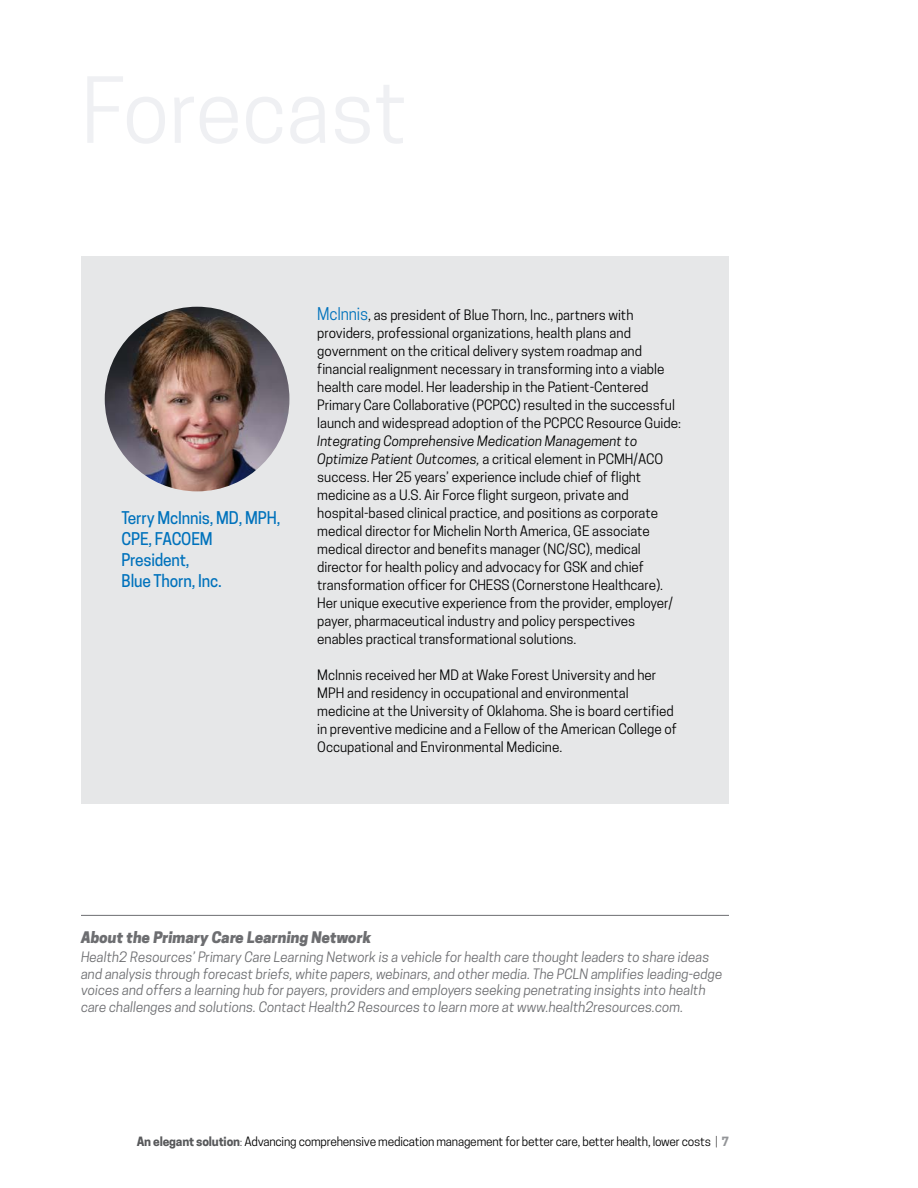
<style>
.page{position:relative;width:918px;height:1188px;background:#fff}
.page>*{position:absolute;margin:0;border:0;box-sizing:border-box;transform-origin:0 0}
.BIO-copy{font:500 16.5px/21px "Cooper Hewitt";letter-spacing:-.01em;color:#0072bc;scale:.94 1}
.body{font:italic 800 15px "Cooper Hewitt";color:#6d6e71}
.BIO-copy-2{font:13.5px/18px "Cooper Hewitt";color:#000}
.body-2{font:italic 13.5px/16.5px "Cooper Hewitt";color:#6d6e71}
.t1{font:12px "Cooper Hewitt";letter-spacing:-.015em;color:#000}
.s1{font-size:16.5px;color:#0072bc}
.s2{font-style:italic}
.s3{font-weight:700;color:#58595b}
.s4{color:#58595b}
.s5{font-weight:300}
.s6{font-weight:700;color:#939598}
</style>
<div class="page">
<div style="left:81px;top:256px;width:648px;height:548px;background:#e6e7e8"></div>
<img style="left:105px;top:307px;width:184px;height:184px;border-radius:92px">
<hr style="left:81px;top:915px;width:648px;height:1px;background:#6d6e71">
<p class="BIO-copy" style="left:122px;top:507px;width:170px">Terry McInnis, MD, MPH,<br>CPE, FACOEM</p>
<p class="BIO-copy" style="left:122px;top:549px;width:108px">President,<br>Blue Thorn, Inc.</p>
<p class="BIO-copy-2" style="left:317px;top:306px;width:365px"><span class="s1">McInnis</span>, as president of Blue Thorn, Inc., partners with providers, professional organizations, health plans and government on the critical delivery system roadmap and financial realignment necessary in transforming into a viable health care model. Her leadership in the Patient-Centered Primary Care Collaborative (PCPCC) resulted in the successful launch and widespread adoption of the PCPCC Resource Guide:<br><span class="s2">Integrating Comprehensive Medication Management to Optimize Patient Outcomes,</span> a critical element in PCMH/ACO success. Her 25 years’ experience include chief of flight medicine as a U.S. Air Force flight surgeon, private and hospital-based clinical practice, and positions as corporate medical director for Michelin North America, GE associate medical director and benefits manager (NC/SC), medical director for health policy and advocacy for GSK and chief transformation officer for CHESS (Cornerstone Healthcare).<br>Her unique executive experience from the provider, employer/ payer, pharmaceutical industry and policy perspectives enables practical transformational solutions.</p>
<p class="BIO-copy-2" style="left:317px;top:666px;width:361px">McInnis received her MD at Wake Forest University and her MPH and residency in occupational and environmental medicine at the University of Oklahoma. She is board certified in preventive medicine and a Fellow of the American College of Occupational and Environmental Medicine.</p>
<p class="body" style="left:81px;top:928px;width:292px">About the Primary Care Learning Network</p>
<p class="body-2" style="left:81px;top:949px;width:643px">Health2 Resources’ Primary Care Learning Network is a vehicle for health care thought leaders to share ideas and analysis through forecast briefs, white papers, webinars, and other media. The PCLN amplifies leading-edge voices and offers a learning hub for payers, providers and employers seeking penetrating insights into health care challenges and solutions. Contact Health2 Resources to learn more at www.health2resources.com.</p>
<p class="t1" style="left:137px;top:1134px;width:594px"><span class="s3">An elegant solution</span><span class="s4">:</span> Advancing comprehensive medication management for better care, better health, lower costs <span class="s5">|</span> <span class="s6">7</span></p>
</div>
